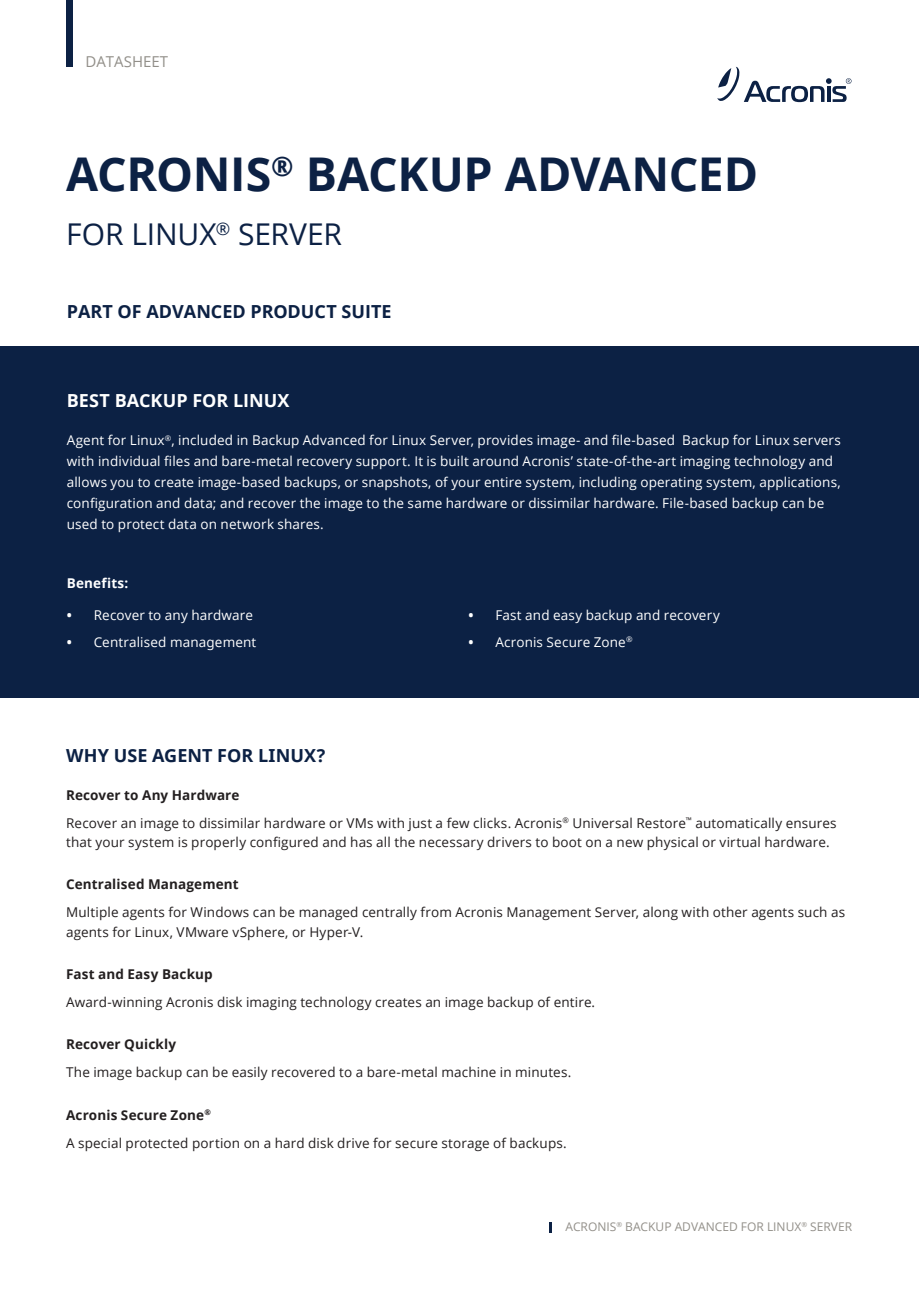
<style>
.page{position:relative;width:919px;height:1289px;background:#fff}
.page>*{position:absolute;margin:0;border:0;box-sizing:border-box;transform-origin:0 0}
.t1{font:700 46.5px "Open Sans";letter-spacing:-.01em;color:#0c2144}
.t2{font:30px "Open Sans";letter-spacing:-.005em;color:#0c2144}
.t3{font:700 18px "Open Sans";color:#0c2144}
.t4{font:700 18px "Open Sans";color:#fff}
.t5{font:15px "Open Sans";color:#928f89}
.t6{font:13.5px/28px "Open Sans";letter-spacing:.01em;color:#231f20}
.t7{font:13.5px/21px "Open Sans";letter-spacing:.01em;color:#fff}
.t8{font:700 13.5px "Open Sans";letter-spacing:.01em;color:#231f20}
.t9{font:700 13.5px "Open Sans";letter-spacing:.015em;color:#fff}
.t10{font:12px "Open Sans";color:#928f89}
.s1{font-weight:700}
</style>
<div class="page">
<div style="left:67px;top:0;width:6px;height:67px;background:#0c2144"></div>
<svg style="left:549px;top:1222px;width:2px;height:10px"></svg>
<div style="left:0;top:346px;width:918px;height:351px;background:#0c2144"></div>
<svg style="left:717px;top:67px;width:134px;height:35px"></svg>
<p class="t5" style="left:85px;top:51px;width:84px">DATASHEET</p>
<h1 class="t1" style="left:66px;top:141px;width:693px">ACRONIS<sup>®</sup> BACKUP ADVANCED</h1>
<h2 class="t2" style="left:66px;top:213px;width:277px">FOR LINUX<sup>®</sup> SERVER</h2>
<h3 class="t3" style="left:67px;top:298px;width:326px">PART OF ADVANCED PRODUCT SUITE</h3>
<h3 class="t4" style="left:67px;top:388px;width:224px">BEST BACKUP FOR LINUX</h3>
<p class="t7" style="left:67px;top:429px;width:775px">Agent for Linux<sup>®</sup>, included in Backup Advanced for Linux Server, provides image- and file-based Backup for Linux servers with individual files and bare-metal recovery support. It is built around Acronis’ state-of-the-art imaging technology and allows you to create image-based backups, or snapshots, of your entire system, including operating system, applications, configuration and data; and recover the image to the same hardware or dissimilar hardware. File-based backup can be used to protect data on network shares.</p>
<p class="t9" style="left:67px;top:573px;width:63px">Benefits:</p>
<p class="t7" style="left:67px;top:604px;width:188px"><span class="s1">•</span> Recover to any hardware</p>
<p class="t7" style="left:67px;top:631px;width:191px"><span class="s1">•</span> Centralised management</p>
<p class="t7" style="left:468px;top:604px;width:253px"><span class="s1">•</span> Fast and easy backup and recovery</p>
<p class="t7" style="left:468px;top:631px;width:166px"><span class="s1">•</span> Acronis Secure Zone<sup>®</sup></p>
<h3 class="t3" style="left:66px;top:742px;width:261px">WHY USE AGENT FOR LINUX?</h3>
<p class="t6" style="left:66px;top:780px;width:772px"><span class="s1">Recover to Any Hardware<br></span>Recover an image to dissimilar hardware or VMs with just a few clicks. Acronis<sup>®</sup> Universal Restore<sup>™</sup> automatically ensures</p>
<p class="t6" style="left:66px;top:827px;width:765px">that your system is properly configured and has all the necessary drivers to boot on a new physical or virtual hardware.</p>
<p class="t8" style="left:66px;top:874px;width:174px">Centralised Management</p>
<p class="t6" style="left:66px;top:902px;width:780px;line-height:19.5px">Multiple agents for Windows can be managed centrally from Acronis Management Server, along with other agents such as agents for Linux, VMware vSphere, or Hyper-V.</p>
<p class="t8" style="left:66px;top:964px;width:148px">Fast and Easy Backup</p>
<p class="t6" style="left:66px;top:987px;width:530px">Award-winning Acronis disk imaging technology creates an image backup of entire.</p>
<p class="t8" style="left:66px;top:1034px;width:111px">Recover Quickly</p>
<p class="t6" style="left:66px;top:1058px;width:506px">The image backup can be easily recovered to a bare-metal machine in minutes.</p>
<p class="t6" style="left:66px;top:1100px;width:502px"><span class="s1">Acronis Secure Zone</span><sup>®<br></sup>A special protected portion on a hard disk drive for secure storage of backups.</p>
<p class="t10" style="left:565px;top:1218px;width:288px">ACRONIS<sup>®</sup> BACKUP ADVANCED FOR LINUX<sup>®</sup> SERVER</p>
</div>
